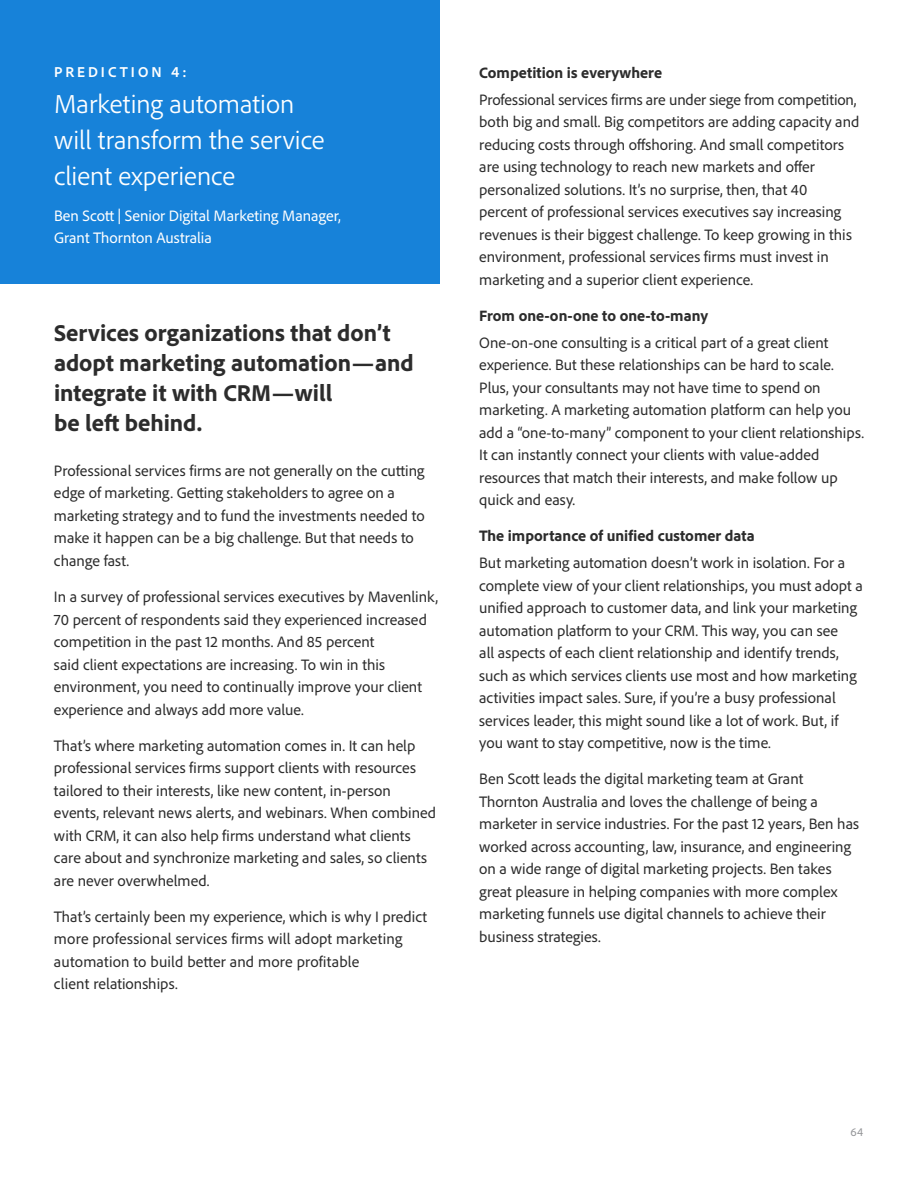
<style>
.page{position:relative;width:918px;height:1188px;background:#fff}
.page>*{position:absolute;margin:0;border:0;box-sizing:border-box;transform-origin:0 0}
.t1{font:300 27px/36px "Adobe Clean";letter-spacing:.005em;color:#fff}
.t2{font:800 24px/30px "Adobe Clean";color:#2c2c2c}
.t3{font:15.75px/22.5px "Adobe Clean";color:#2c2c2c}
.t4{font:800 15.75px "Adobe Clean";color:#2c2c2c}
.t5{font:15.75px/22.5px "Adobe Clean";color:#fff}
.t6{font:700 15px "Adobe Clean";letter-spacing:.2em;color:#fff}
.t7{font:12px "Adobe Clean";color:#949598}
</style>
<div class="page">
<div style="left:0;top:0;width:440px;height:284px;background:#1782d9"></div>
<p class="t6" style="left:54px;top:62px;width:134px">PREDICTION 4:</p>
<h1 class="t1" style="left:54px;top:85px;width:272px">Marketing automation will transform the service client experience</h1>
<p class="t5" style="left:54px;top:204px;width:288px">Ben Scott | Senior Digital Marketing Manager,<br>Grant Thornton Australia</p>
<h2 class="t2" style="left:54px;top:317px;width:361px">Services organizations that don’t adopt marketing automation—and integrate it with CRM—will<br>be left behind.</h2>
<p class="t3" style="left:54px;top:459px;width:372px">Professional services firms are not generally on the cutting edge of marketing. Getting stakeholders to agree on a marketing strategy and to fund the investments needed to make it happen can be a big challenge. But that needs to change fast.</p>
<p class="t3" style="left:54px;top:585px;width:386px">In a survey of professional services executives by Mavenlink, 70 percent of respondents said they experienced increased competition in the past 12 months. And 85 percent<br>said client expectations are increasing. To win in this environment, you need to continually improve your client experience and always add more value.</p>
<p class="t3" style="left:54px;top:734px;width:384px">That’s where marketing automation comes in. It can help professional services firms support clients with resources tailored to their interests, like new content, in-person events, relevant news alerts, and webinars. When combined with CRM, it can also help firms understand what clients care about and synchronize marketing and sales, so clients are never overwhelmed.</p>
<p class="t3" style="left:54px;top:905px;width:375px">That’s certainly been my experience, which is why I predict more professional services firms will adopt marketing automation to build better and more profitable<br>client relationships.</p>
<p class="t4" style="left:479px;top:62px;width:184px">Competition is everywhere</p>
<p class="t3" style="left:479px;top:88px;width:382px">Professional services firms are under siege from competition, both big and small. Big competitors are adding capacity and reducing costs through offshoring. And small competitors are using technology to reach new markets and offer personalized solutions. It’s no surprise, then, that 40 percent of professional services executives say increasing revenues is their biggest challenge. To keep growing in this environment, professional services firms must invest in marketing and a superior client experience.</p>
<p class="t4" style="left:479px;top:305px;width:230px">From one-on-one to one-to-many</p>
<p class="t3" style="left:479px;top:331px;width:386px">One-on-one consulting is a critical part of a great client experience. But these relationships can be hard to scale.<br>Plus, your consultants may not have time to spend on marketing. A marketing automation platform can help you add a “one-to-many” component to your client relationships.<br>It can instantly connect your clients with value-added resources that match their interests, and make follow up quick and easy.</p>
<p class="t4" style="left:479px;top:526px;width:277px">The importance of unified customer data</p>
<p class="t3" style="left:479px;top:551px;width:385px">But marketing automation doesn’t work in isolation. For a complete view of your client relationships, you must adopt a unified approach to customer data, and link your marketing automation platform to your CRM. This way, you can see<br>all aspects of each client relationship and identify trends, such as which services clients use most and how marketing activities impact sales. Sure, if you’re a busy professional services leader, this might sound like a lot of work. But, if you want to stay competitive, now is the time.</p>
<p class="t3" style="left:479px;top:767px;width:381px">Ben Scott leads the digital marketing team at Grant Thornton Australia and loves the challenge of being a marketer in service industries. For the past 12 years, Ben has worked across accounting, law, insurance, and engineering on a wide range of digital marketing projects. Ben takes great pleasure in helping companies with more complex marketing funnels use digital channels to achieve their business strategies.</p>
<p class="t7" style="left:851px;top:1124px;width:14px">64</p>
</div>
